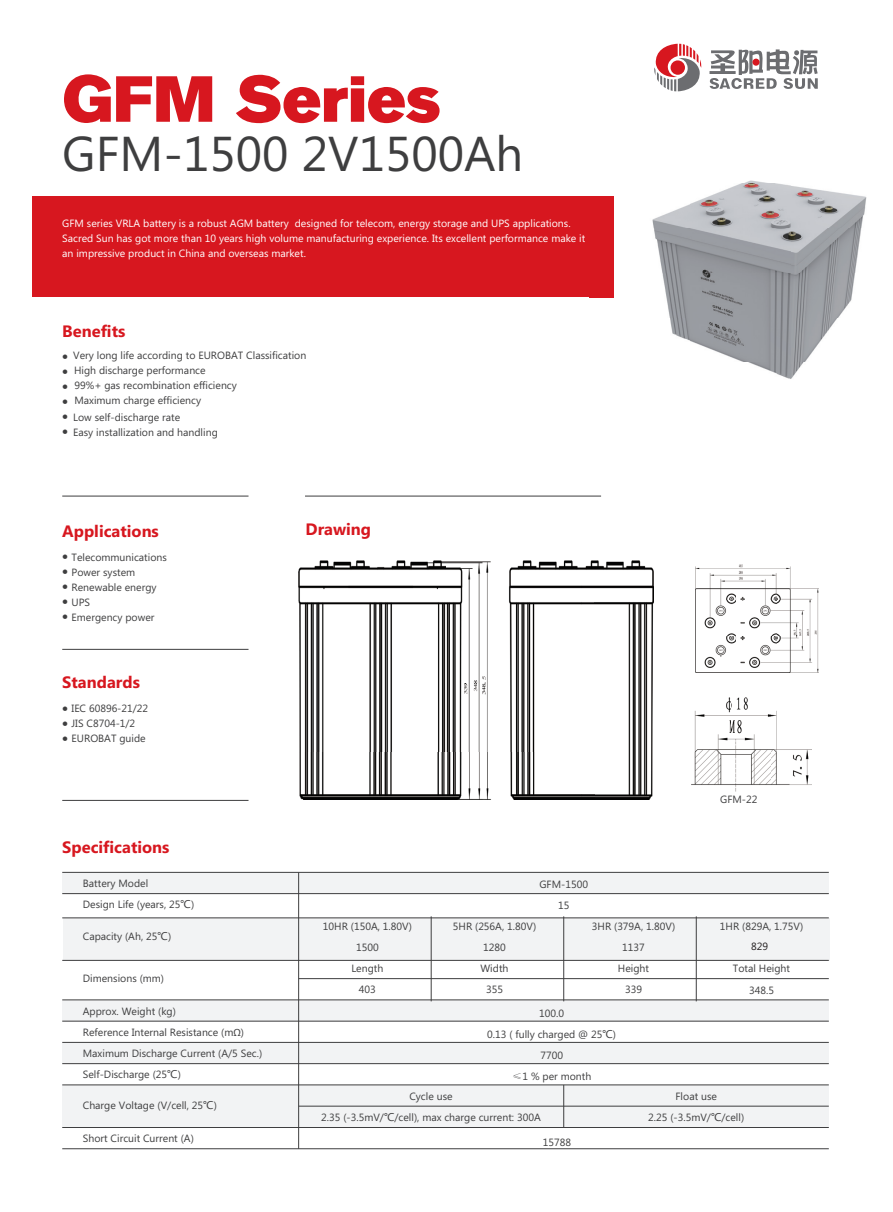
<style>
.page{position:relative;width:893px;height:1212px;background:#fff}
.page>*{position:absolute;margin:0;border:0;box-sizing:border-box;transform-origin:0 0}
.t1{font:64.35px "Akzidenz Grotesk BQ Super";color:#d7171f}
.t2{font:48.9px "Microsoft Phags Pa";color:#3e3e3f}
.t3{font:700 16.5px "Microsoft Phags Pa";color:#d7171f}
.t4{font:10.5px/21px "Microsoft Phags Pa";color:#3e3e3f;text-align:center}
.t5{font:10.5px/15px "Microsoft Phags Pa";color:#fff}
.t6{font:10.5px "Microsoft Phags Pa";color:#231f20}
.s1{font-family:"Adobe Song Std";font-weight:300;font-size:6px}
.s2{font-family:"Microsoft Ya Hei"}
.s3{font-family:"Myriad Pro"}
.s4{font-family:"Adobe Song Std";font-weight:300}
</style>
<div class="page">
<div style="left:33px;top:196px;width:580px;height:101px;background:#d7171f"></div>
<svg style="left:654px;top:44px;width:48px;height:47px"></svg>
<svg style="left:709px;top:49px;width:109px;height:40px"></svg>
<div style="left:752px;top:59px;width:7px;height:7px;background:#d7171f;border-radius:50%"></div>
<hr style="left:62px;top:496px;width:187px;height:1px;background:#3e3e3f">
<hr style="left:305px;top:496px;width:296px;height:1px;background:#3e3e3f">
<hr style="left:62px;top:649px;width:187px;height:1px;background:#3e3e3f">
<hr style="left:62px;top:800px;width:187px;height:1px;background:#3e3e3f">
<div style="left:62px;top:1085px;width:767px;height:42px;background:#f2f3f4"></div>
<div style="left:62px;top:872px;width:767px;height:21px;background:#f2f3f4"></div>
<div style="left:63px;top:918px;width:767px;height:43px;background:#f2f3f4"></div>
<div style="left:62px;top:1000px;width:767px;height:21px;background:#f2f3f4"></div>
<div style="left:62px;top:1042px;width:767px;height:21px;background:#f2f3f4"></div>
<hr style="left:62px;top:872px;width:767px;height:1px;background:#3e3e3f">
<hr style="left:62px;top:893px;width:767px;height:1px;background:#3e3e3f">
<hr style="left:62px;top:917px;width:767px;height:1px;background:#3e3e3f">
<hr style="left:62px;top:960px;width:767px;height:1px;background:#3e3e3f">
<hr style="left:299px;top:978px;width:530px;height:1px;background:#3e3e3f">
<hr style="left:62px;top:999px;width:767px;height:1px;background:#3e3e3f">
<hr style="left:62px;top:1021px;width:767px;height:1px;background:#3e3e3f">
<hr style="left:62px;top:1042px;width:767px;height:1px;background:#3e3e3f">
<hr style="left:62px;top:1063px;width:767px;height:1px;background:#3e3e3f">
<hr style="left:62px;top:1084px;width:767px;height:1px;background:#3e3e3f">
<hr style="left:62px;top:1127px;width:767px;height:1px;background:#3e3e3f">
<hr style="left:62px;top:1148px;width:767px;height:1px;background:#3e3e3f">
<hr style="left:299px;top:1106px;width:530px;height:1px;background:#3e3e3f">
<hr style="left:298px;top:872px;width:1px;height:277px;background:#3e3e3f">
<hr style="left:431px;top:916px;width:1px;height:85px;background:#3e3e3f">
<hr style="left:563px;top:916px;width:1px;height:85px;background:#3e3e3f">
<hr style="left:696px;top:916px;width:1px;height:85px;background:#3e3e3f">
<hr style="left:563px;top:1085px;width:1px;height:42px;background:#3e3e3f">
<img style="left:613px;top:180px;width:254px;height:48px">
<img style="left:613px;top:228px;width:249px;height:45px">
<img style="left:590px;top:273px;width:265px;height:106px">
<img style="left:590px;top:273px;width:23px;height:24px">
<img style="left:691px;top:697px;width:120px;height:95px">
<img style="left:299px;top:561px;width:355px;height:239px">
<img style="left:695px;top:564px;width:124px;height:108px">
<h1 class="t1" style="left:62px;top:62px;width:380px">GFM Series</h1>
<h2 class="t2" style="left:62px;top:120px;width:463px">GFM-1500 2V1500Ah</h2>
<p class="t5" style="left:62px;top:215px;width:525px">GFM series VRLA battery is a robust AGM battery designed for telecom, energy storage and UPS applications.<br>Sacred Sun has got more than 10 years high volume manufacturing experience. Its excellent performance make it an impressive product in China and overseas market.</p>
<h3 class="t3" style="left:62px;top:319px;width:65px">Benefits</h3>
<p class="t4" style="left:62px;top:345px;width:246px"><span class="s1">●</span> Very long life according to EUROBAT Classification</p>
<p class="t4" style="left:62px;top:360px;width:145px"><span class="s1">●</span> High discharge performance</p>
<p class="t4" style="left:62px;top:375px;width:176px"><span class="s1">●</span> 99%+ gas recombination efficiency</p>
<p class="t4" style="left:62px;top:390px;width:140px"><span class="s1">●</span> Maximum charge efficiency</p>
<p class="t4" style="left:62px;top:406px;width:120px"><span class="s1">●</span> Low self-discharge rate</p>
<p class="t4" style="left:62px;top:421px;width:157px"><span class="s1">●</span> Easy installization and handling</p>
<h3 class="t3" style="left:62px;top:519px;width:98px">Applications</h3>
<p class="t4" style="left:62px;top:546px;width:106px"><span class="s1">●</span> Telecommunications</p>
<p class="t4" style="left:62px;top:561px;width:75px"><span class="s1">●</span> Power system</p>
<p class="t4" style="left:62px;top:576px;width:96px"><span class="s1">●</span> Renewable energy</p>
<p class="t4" style="left:62px;top:591px;width:29px"><span class="s1">●</span> UPS</p>
<p class="t4" style="left:62px;top:606px;width:94px"><span class="s1">●</span> Emergency power</p>
<h3 class="t3" style="left:62px;top:671px;width:79px">Standards</h3>
<p class="t4" style="left:62px;top:698px;width:88px"><span class="s1">●</span> IEC 60896-21/22</p>
<p class="t4" style="left:62px;top:713px;width:75px"><span class="s1">●</span> JIS C8704-1/2</p>
<p class="t4" style="left:62px;top:728px;width:85px"><span class="s1">●</span> EUROBAT guide</p>
<h3 class="t3" style="left:62px;top:835px;width:109px">Specifications</h3>
<p class="t4" style="left:83px;top:872px;width:113px;text-align:left">Battery Model<br>Design Life (years, 25<span class="s2">℃</span>)</p>
<p class="t4" style="left:83px;top:925px;width:90px">Capacity (Ah, 25<span class="s2">℃</span>)</p>
<p class="t4" style="left:83px;top:967px;width:83px">Dimensions (mm)</p>
<p class="t4" style="left:83px;top:1000px;width:181px;text-align:left">Approx. Weight (kg)<br>Reference Internal Resistance (m<span class="s3">Ω</span>)<br>Maximum Discharge Current (A/5 Sec.)<br>Self-Discharge (25<span class="s2">℃</span>)</p>
<p class="t4" style="left:83px;top:1094px;width:136px">Charge Voltage (V/cell, 25<span class="s2">℃</span>)</p>
<p class="t4" style="left:83px;top:1127px;width:112px">Short Circuit Current (A)</p>
<h3 class="t3" style="left:305px;top:517px;width:67px">Drawing</h3>
<p class="t4" style="left:539px;top:873px;width:50px">GFM-1500<br>15</p>
<p class="t4" style="left:720px;top:788px;width:39px">GFM-22</p>
<p class="t4" style="left:323px;top:915px;width:90px">10HR (150A, 1.80V)<br>1500<br>Length<br>403</p>
<p class="t4" style="left:720px;top:915px;width:85px">1HR (829A, 1.75V)</p>
<p class="t4" style="left:453px;top:915px;width:85px">5HR (256A, 1.80V)<br>1280<br>Width<br>355</p>
<p class="t4" style="left:592px;top:915px;width:85px">3HR (379A, 1.80V)<br>1137<br>Height<br>339</p>
<p class="t4" style="left:487px;top:1002px;width:130px">100.0<br>0.13 ( fully charged @ 25<span class="s2">℃</span>)<br>7700<br><span class="s4">≤</span>1 % per month</p>
<p class="t6" style="left:751px;top:939px;width:18px">829</p>
<p class="t4" style="left:733px;top:957px;width:59px">Total Height</p>
<p class="t4" style="left:749px;top:979px;width:26px">348.5</p>
<p class="t4" style="left:321px;top:1085px;width:221px">Cycle use<br>2.35 (-3.5mV/<span class="s2">℃</span>/cell), max charge current: 300A</p>
<p class="t4" style="left:648px;top:1085px;width:97px">Float use<br>2.25 (-3.5mV/<span class="s2">℃</span>/cell)</p>
<p class="t4" style="left:543px;top:1131px;width:30px">15788</p>
</div>
